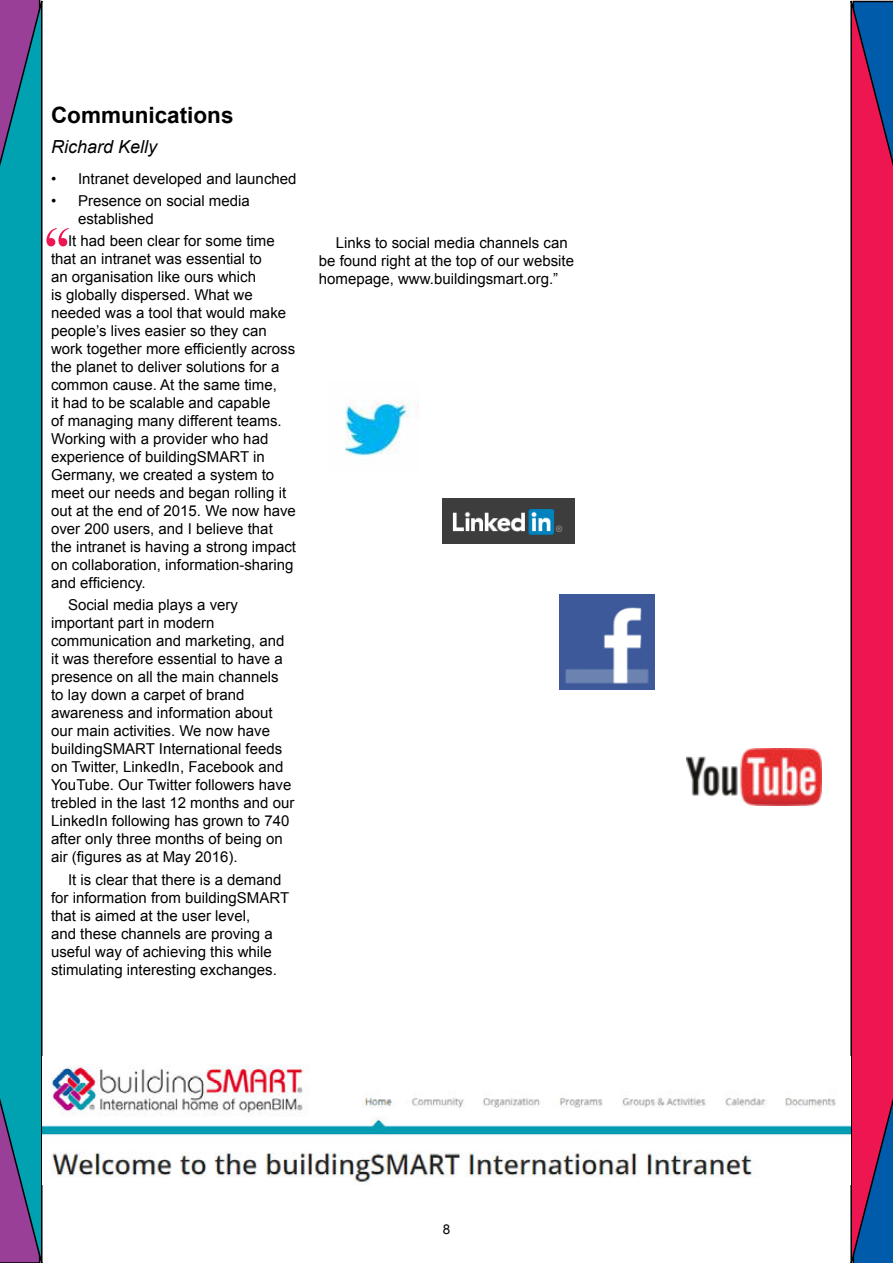
<style>
.page{position:relative;width:893px;height:1263px;background:#fff}
.page>*{position:absolute;margin:0;border:0;box-sizing:border-box;transform-origin:0 0}
.t1{font:72px "Bask Old Face";color:#ee1651}
.t2{font:700 22.5px "Arial";color:#000}
.t3{font:italic 18px "Arial";color:#000}
.t4{font:15px/18px "Arial";color:#000}
.t5{font:13.5px "Arial";color:#000}
</style>
<div class="page">
<svg style="left:850px;top:0;width:43px;height:1263px;background:#c7205a"></svg>
<svg style="left:0;top:0;width:43px;height:1263px;background:#1590a7"></svg>
<img style="left:43px;top:1065px;width:807px;height:118px">
<img style="left:345px;top:399px;width:74px;height:57px">
<img style="left:560px;top:595px;width:95px;height:95px">
<img style="left:687px;top:749px;width:135px;height:57px">
<img style="left:443px;top:498px;width:131px;height:45px">
<h2 class="t2" style="left:51px;top:106px;width:184px">Communications</h2>
<p class="t3" style="left:51px;top:139px;width:108px">Richard Kelly</p>
<p class="t4" style="left:51px;top:171px;width:247px">• Intranet developed and launched</p>
<p class="t4" style="left:78px;top:193px;width:173px;text-indent:-27px">• Presence on social media established</p>
<p class="t4" style="left:51px;top:232px;width:247px;text-indent:17px">It had been clear for some time that an intranet was essential to<br>an organisation like ours which<br>is globally dispersed. What we needed was a tool that would make people’s lives easier so they can work together more efficiently across the planet to deliver solutions for a common cause. At the same time,<br>it had to be scalable and capable<br>of managing many different teams.<br>Working with a provider who had experience of buildingSMART in<br>Germany, we created a system to meet our needs and began rolling it out at the end of 2015. We now have over 200 users, and I believe that the intranet is having a strong impact on collaboration, information-sharing and efficiency.</p>
<p class="t4" style="left:51px;top:596px;width:245px;text-indent:17px">Social media plays a very important part in modern communication and marketing, and it was therefore essential to have a presence on all the main channels to lay down a carpet of brand awareness and information about our main activities. We now have buildingSMART International feeds on Twitter, LinkedIn, Facebook and<br>YouTube. Our Twitter followers have trebled in the last 12 months and our<br>LinkedIn following has grown to 740 after only three months of being on air (figures as at May 2016).</p>
<p class="t4" style="left:51px;top:870px;width:240px;text-indent:17px">It is clear that there is a demand for information from buildingSMART that is aimed at the user level,<br>and these channels are proving a useful way of achieving this while stimulating interesting exchanges.</p>
<h1 class="t1" style="left:43px;top:210px;width:31px">“</h1>
<p class="t4" style="left:319px;top:234px;width:257px;text-indent:17px">Links to social media channels can be found right at the top of our website</p>
<p class="t4" style="left:319px;top:270px;width:241px">homepage, www.buildingsmart.org.”</p>
<p class="t5" style="left:443px;top:1224px;width:9px">8</p>
</div>
